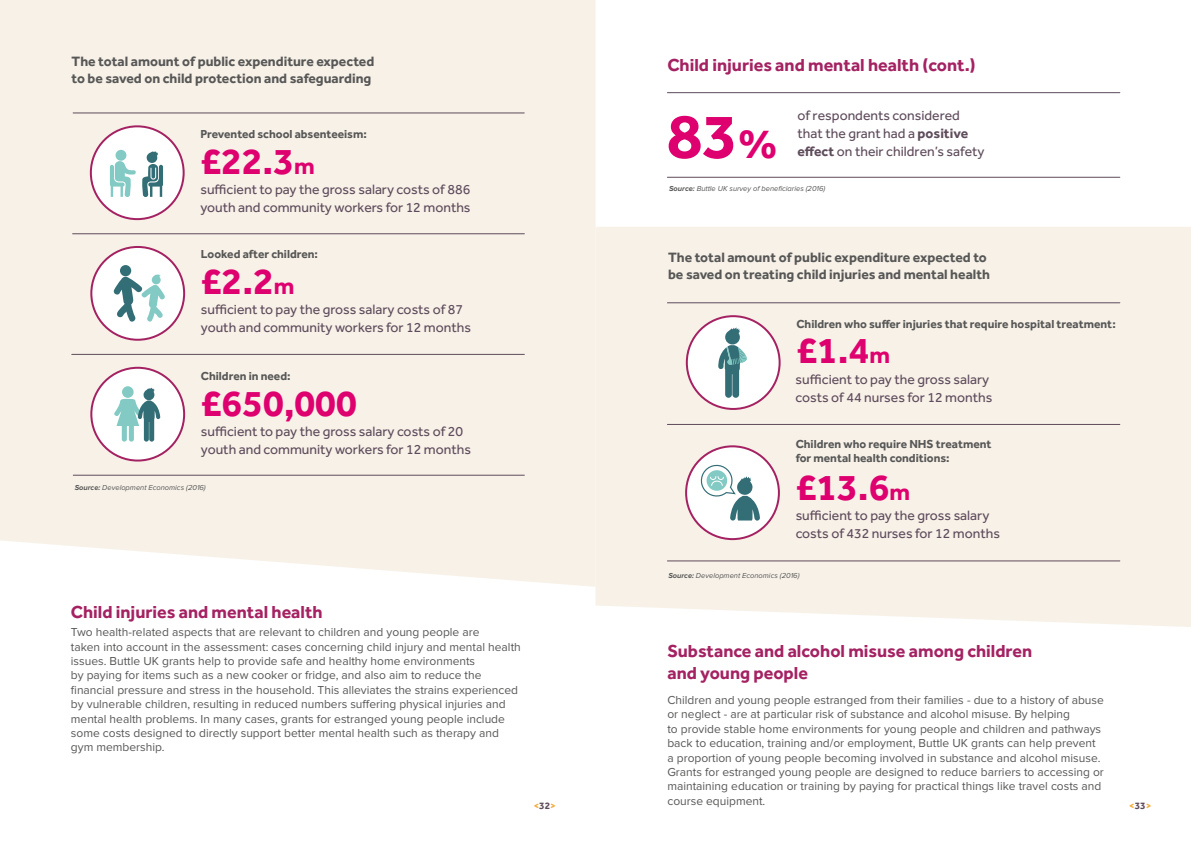
<style>
.page{position:relative;width:1191px;height:842px;background:#fff}
.page>*{position:absolute;margin:0;border:0;box-sizing:border-box;transform-origin:0 0}
.t1{font:700 64.8px "Effra";color:#de006f}
.t2{font:700 38px "Effra";color:#de006f}
.t3{font:700 18px/21.6px "Effra";color:#a42262}
.t4{font:14px/18px "Effra";color:#5e4b5b}
.t5{font:700 14px/16.8px "Effra";color:#575756}
.t6{font:12px/14.4px "Proxima Nova";color:#575756}
.t7{font:700 12px/14.4px "Effra";color:#575756}
.t8{font:800 10px "Effra";color:#f3ad3a}
.t9{font:italic 7.5px "Proxima Nova";color:#575756}
.s1{font-size:24px}
.s2{font-weight:700}
.s3{font-weight:700;color:#5e4b5b}
.s4{font-size:43.2px}
</style>
<div class="page">
<div style="left:0;top:0;width:595px;height:587px;background:#f7f1e8"></div>
<hr style="left:73px;top:233px;width:451px;height:1px;background:#5e4b5b">
<hr style="left:73px;top:113px;width:451px;height:1px;background:#5e4b5b">
<div style="left:91px;top:126px;width:93px;height:93px;background:#fff;border-radius:50%"></div>
<div style="left:90px;top:125px;width:95px;height:95px;border:2px solid #a42262;border-radius:50%"></div>
<hr style="left:72px;top:354px;width:452px;height:1px;background:#5e4b5b">
<hr style="left:73px;top:475px;width:451px;height:1px;background:#5e4b5b">
<div style="left:91px;top:247px;width:93px;height:93px;background:#fff;border-radius:50%"></div>
<div style="left:90px;top:246px;width:95px;height:95px;border:2px solid #a42262;border-radius:50%"></div>
<div style="left:91px;top:368px;width:93px;height:92px;background:#fff;border-radius:50%"></div>
<div style="left:90px;top:367px;width:95px;height:94px;border:2px solid #a42262;border-radius:50%"></div>
<svg style="left:114px;top:387px;width:46px;height:55px"></svg>
<div style="left:115px;top:150px;width:11px;height:11px;background:#83cac4;border-radius:50%"></div>
<svg style="left:110px;top:161px;width:26px;height:36px"></svg>
<svg style="left:142px;top:151px;width:21px;height:46px"></svg>
<div style="left:120px;top:265px;width:11px;height:11px;background:#336e76;border-radius:50%"></div>
<svg style="left:113px;top:274px;width:52px;height:48px"></svg>
<div style="left:595px;top:227px;width:596px;height:400px;background:#f7f1e8"></div>
<hr style="left:667px;top:561px;width:452px;height:1px;background:#5e4b5b">
<hr style="left:667px;top:424px;width:452px;height:1px;background:#5e4b5b">
<div style="left:686px;top:446px;width:93px;height:93px;background:#fff;border-radius:50%"></div>
<div style="left:685px;top:445px;width:95px;height:95px;border:2px solid #a42262;border-radius:50%"></div>
<hr style="left:667px;top:303px;width:452px;height:1px;background:#5e4b5b">
<div style="left:687px;top:316px;width:92px;height:93px;background:#fff;border-radius:50%"></div>
<div style="left:686px;top:315px;width:94px;height:95px;border:2px solid #a42262;border-radius:50%"></div>
<hr style="left:667px;top:92px;width:452px;height:1px;background:#5e4b5b">
<hr style="left:667px;top:177px;width:452px;height:1px;background:#5e4b5b">
<svg style="left:700px;top:464px;width:60px;height:57px"></svg>
<svg style="left:718px;top:327px;width:29px;height:71px"></svg>
<p class="t5" style="left:72px;top:53px;width:304px">The total amount of public expenditure expected to be saved on child protection and safeguarding</p>
<p class="t7" style="left:200px;top:126px;width:168px">Prevented school absenteeism:</p>
<h2 class="t2" style="left:200px;top:138px;width:116px">£22.3<span class="s1">m</span></h2>
<p class="t4" style="left:200px;top:180px;width:272px">sufficient to pay the gross salary costs of 886 youth and community workers for 12 months</p>
<p class="t7" style="left:201px;top:247px;width:119px">Looked after children:</p>
<h2 class="t2" style="left:201px;top:258px;width:95px">£2.2<span class="s1">m</span></h2>
<p class="t4" style="left:201px;top:300px;width:272px">sufficient to pay the gross salary costs of 87 youth and community workers for 12 months</p>
<p class="t7" style="left:201px;top:368px;width:91px">Children in need:</p>
<h2 class="t2" style="left:201px;top:380px;width:157px">£650,000</h2>
<p class="t4" style="left:201px;top:422px;width:272px">sufficient to pay the gross salary costs of 20 youth and community workers for 12 months</p>
<p class="t9" style="left:75px;top:484px;width:133px"><span class="s2">Source:</span> Development Economics (2016)</p>
<h3 class="t3" style="left:71px;top:600px;width:253px">Child injuries and mental health</h3>
<p class="t6" style="left:71px;top:625px;width:451px">Two health-related aspects that are relevant to children and young people are<br>taken into account in the assessment: cases concerning child injury and mental health issues. Buttle UK grants help to provide safe and healthy home environments<br>by paying for items such as a new cooker or fridge, and also aim to reduce the financial pressure and stress in the household. This alleviates the strains experienced by vulnerable children, resulting in reduced numbers suffering physical injuries and mental health problems. In many cases, grants for estranged young people include some costs designed to directly support better mental health such as therapy and gym membership.</p>
<p class="t8" style="left:533px;top:799px;width:24px">&lt;<span class="s3">32</span>&gt;</p>
<h3 class="t3" style="left:667px;top:54px;width:310px">Child injuries and mental health (cont.)</h3>
<h1 class="t1" style="left:667px;top:97px;width:112px">83<span class="s4">%</span></h1>
<p class="t4" style="left:797px;top:106px;width:188px">of respondents considered that the grant had a <span class="s2">positive effect</span> on their children’s safety</p>
<p class="t9" style="left:669px;top:185px;width:158px"><span class="s2">Source:</span> Buttle UK survey of beneficiaries (2016)</p>
<p class="t5" style="left:668px;top:248px;width:323px">The total amount of public expenditure expected to be saved on treating child injuries and mental health</p>
<p class="t7" style="left:796px;top:316px;width:321px">Children who suffer injuries that require hospital treatment:</p>
<h2 class="t2" style="left:796px;top:327px;width:95px">£1.4<span class="s1">m</span></h2>
<p class="t4" style="left:795px;top:370px;width:198px">sufficient to pay the gross salary costs of 44 nurses for 12 months</p>
<p class="t7" style="left:795px;top:436px;width:197px">Children who require NHS treatment for mental health conditions:</p>
<h2 class="t2" style="left:795px;top:464px;width:116px">£13.6<span class="s1">m</span></h2>
<p class="t4" style="left:795px;top:506px;width:206px">sufficient to pay the gross salary costs of 432 nurses for 12 months</p>
<p class="t9" style="left:668px;top:572px;width:133px"><span class="s2">Source:</span> Development Economics (2016)</p>
<h3 class="t3" style="left:667px;top:640px;width:366px">Substance and alcohol misuse among children and young people</h3>
<p class="t6" style="left:667px;top:693px;width:438px">Children and young people estranged from their families - due to a history of abuse or neglect - are at particular risk of substance and alcohol misuse. By helping<br>to provide stable home environments for young people and children and pathways back to education, training and/or employment, Buttle UK grants can help prevent a proportion of young people becoming involved in substance and alcohol misuse.<br>Grants for estranged young people are designed to reduce barriers to accessing or maintaining education or training by paying for practical things like travel costs and course equipment.</p>
<p class="t8" style="left:1129px;top:799px;width:24px">&lt;<span class="s3">33</span>&gt;</p>
</div>
